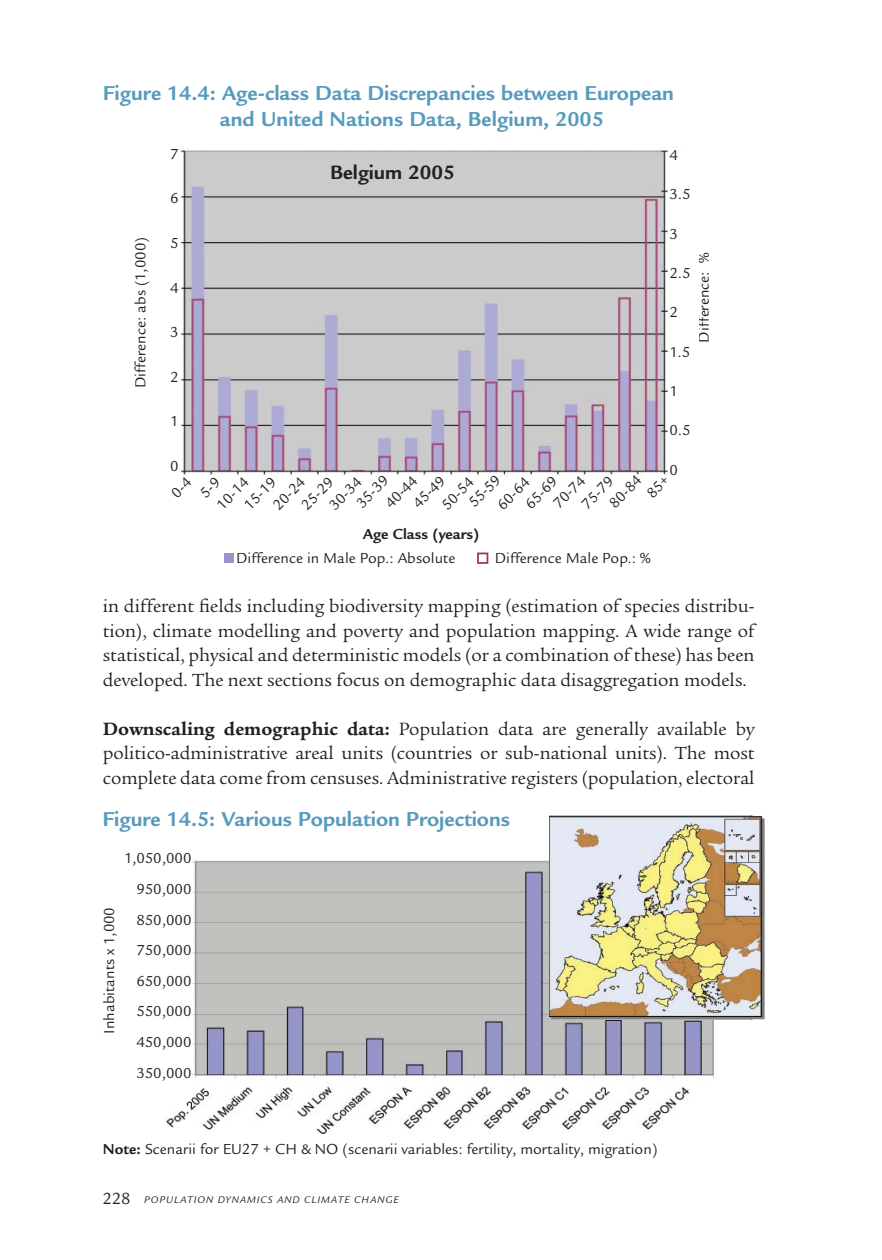
<style>
.page{position:relative;width:882px;height:1260px;background:#fff}
.page>*{position:absolute;margin:0;border:0;box-sizing:border-box;transform-origin:0 0}
.t1{font:700 21.88px/26.2px "Legacy Sans";color:#569bbd}
.t2{font:700 21px "Legacy Sans";color:#231f20}
.t3{font:19.25px/24.5px "Legacy Serif";color:#231f20;text-align:justify}
.t4{font:17.5px "Legacy Sans";color:#231f20}
.t5{font:15.75px/30.6px "Legacy Sans";color:#231f20}
.t6{font:700 15.75px "Legacy Sans";color:#231f20}
.t7{font:italic 10.5px "Legacy Sans";letter-spacing:.1em;color:#231f20}
.s1{font-weight:700}
</style>
<div class="page">
<img style="left:165px;top:859px;width:558px;height:274px">
<img style="left:550px;top:815px;width:214px;height:204px">
<div style="left:122px;top:852px;width:70px;height:244px;background:#fff"></div>
<img style="left:180px;top:147px;width:498px;height:326px">
<div style="left:224px;top:553px;width:10px;height:10px;background:#9595c9"></div>
<div style="left:477px;top:553px;width:11px;height:11px;border:2px solid #9a3366"></div>
<div style="left:669px;top:148px;width:30px;height:333px;background:#fff"></div>
<p class="t1" style="left:220px;top:82px;width:456px;text-indent:-117px">Figure 14.4: Age-class Data Discrepancies between European and United Nations Data, Belgium, 2005</p>
<p class="t5" style="left:127px;top:388px;width:153px;rotate:-90deg">Difference: abs (1,000)</p>
<p class="t5" style="left:170px;top:140px;width:10px">7</p>
<p class="t5" style="left:170px;top:185px;width:10px">6</p>
<p class="t5" style="left:170px;top:229px;width:10px">5</p>
<p class="t5" style="left:170px;top:274px;width:10px">4</p>
<p class="t5" style="left:170px;top:319px;width:10px">3</p>
<p class="t5" style="left:170px;top:363px;width:10px">2</p>
<p class="t5" style="left:170px;top:408px;width:10px">1</p>
<p class="t5" style="left:170px;top:452px;width:10px">0</p>
<p class="t5" style="left:669px;top:141px;width:10px">4</p>
<p class="t5" style="left:669px;top:180px;width:23px">3.5</p>
<p class="t5" style="left:669px;top:220px;width:10px">3</p>
<p class="t5" style="left:669px;top:259px;width:23px">2.5</p>
<p class="t5" style="left:669px;top:299px;width:10px">2</p>
<p class="t5" style="left:669px;top:338px;width:22px">1.5</p>
<p class="t5" style="left:669px;top:377px;width:10px">1</p>
<p class="t5" style="left:669px;top:417px;width:23px">0.5</p>
<p class="t5" style="left:669px;top:456px;width:10px">0</p>
<p class="t2" style="left:330px;top:165px;width:126px">Belgium 2005</p>
<p class="t5" style="left:477px;top:485px;width:40px;line-height:22.2px;text-indent:-19px;rotate:-45deg">55-59<br>60-64</p>
<p class="t5" style="left:630px;top:476px;width:27px;line-height:19.4px;text-indent:-33px;rotate:-45deg">80-84<br>85+</p>
<p class="t5" style="left:349px;top:496px;width:40px;rotate:-45deg">35-39</p>
<p class="t5" style="left:378px;top:496px;width:40px;rotate:-45deg">40-44</p>
<p class="t5" style="left:546px;top:496px;width:40px;rotate:-45deg">70-74</p>
<p class="t5" style="left:406px;top:496px;width:40px;rotate:-45deg">45-49</p>
<p class="t5" style="left:518px;top:496px;width:40px;rotate:-45deg">65-69</p>
<p class="t5" style="left:574px;top:497px;width:40px;rotate:-45deg">75-79</p>
<p class="t5" style="left:209px;top:497px;width:40px;rotate:-45deg">10-14</p>
<p class="t5" style="left:266px;top:497px;width:40px;rotate:-45deg">20-24</p>
<p class="t5" style="left:322px;top:497px;width:40px;rotate:-45deg">30-34</p>
<p class="t5" style="left:434px;top:497px;width:40px;rotate:-45deg">50-54</p>
<p class="t5" style="left:237px;top:497px;width:40px;rotate:-45deg">15-19</p>
<p class="t5" style="left:294px;top:497px;width:40px;rotate:-45deg">25-29</p>
<p class="t6" style="left:363px;top:528px;width:118px">Age Class (years)</p>
<p class="t5" style="left:236px;top:544px;width:221px">Difference in Male Pop.: Absolute</p>
<p class="t5" style="left:495px;top:544px;width:157px">Difference Male Pop.: %</p>
<p class="t5" style="left:690px;top:343px;width:91px;rotate:-90deg">Difference: %</p>
<p class="t3" style="left:103px;top:596px;width:653px">in different fields including biodiversity mapping (estimation of species distribu&shy;tion), climate modelling and poverty and population mapping. A wide range of statistical, physical and deterministic models (or a combination of these) has been developed. The next sections focus on demographic data disaggregation models.</p>
<p class="t3" style="left:103px;top:719px;width:653px"><span class="s1">Downscaling demographic data:</span> Population data are generally available by politico-administrative areal units (countries or sub-national units). The most complete data come from censuses. Administrative registers (population, electoral</p>
<p class="t1" style="left:102px;top:808px;width:409px">Figure 14.5: Various Population Projections</p>
<p class="t5" style="left:96px;top:1034px;width:128px;rotate:-90deg">Inhabitants x 1,000</p>
<p class="t5" style="left:136px;top:845px;width:57px;text-align:justify;text-indent:-12px">1,050,000<br>950,000<br>850,000<br>750,000<br>650,000<br>550,000<br>450,000<br>350,000</p>
<p class="t5" style="left:103px;top:1136px;width:556px"><span class="s1">Note:</span> Scenarii for EU27 + CH &amp; NO (scenarii variables: fertility, mortality, migration)</p>
<p class="t4" style="left:102px;top:1192px;width:30px">228</p>
<p class="t7" style="left:144px;top:1196px;width:256px">POPULATION DYNAMICS AND CLIMATE CHANGE</p>
</div>
